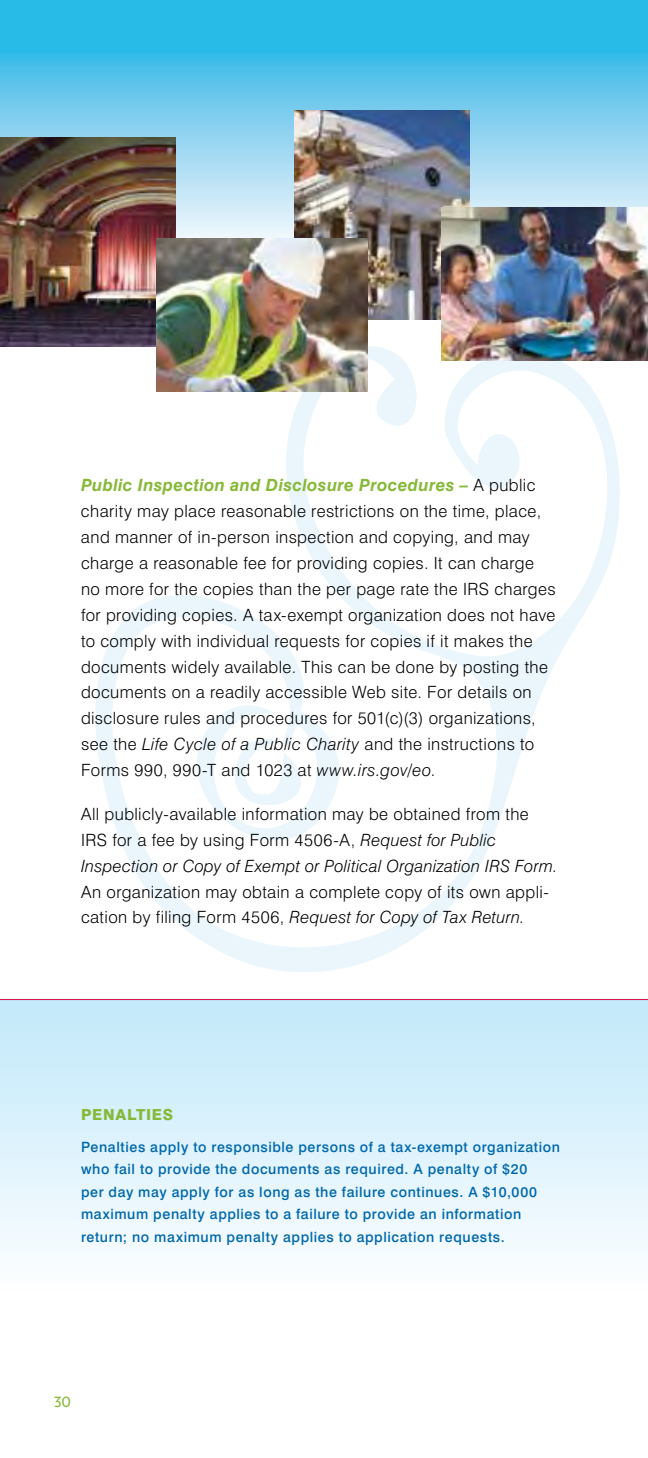
<style>
.page{position:relative;width:648px;height:1458px;background:#fff}
.page>*{position:absolute;margin:0;border:0;box-sizing:border-box;transform-origin:0 0}
.t1{font:18px "Verlag";color:#87b939}
.text{font:300 16.88px/25.9px "Swiss 721 BT";letter-spacing:.025em;color:#000}
.boxed_sidebar_head{font:800 15.3px "Swiss 721 BT";letter-spacing:.05em;color:#87b939}
.boxed_sidebar_text{font:500 14.17px/22.5px "Swiss 721 BT";letter-spacing:.045em;color:#0068ac}
.s1{font-weight:700;font-style:italic;color:#87b939}
.s2{font-style:italic}
</style>
<div class="page">
<svg style="left:95px;top:324px;width:536px;height:648px"></svg>
<div style="left:0;top:999px;width:648px;height:378px;background:linear-gradient(to bottom,#c3e9fa,#fff)"></div>
<hr style="left:0;top:999px;width:648px;height:1px;background:#d31245">
<img style="left:0;top:312px;width:157px;height:35px">
<img style="left:0;top:0;width:648px;height:312px">
<img style="left:294px;top:111px;width:176px;height:209px">
<img style="left:441px;top:208px;width:207px;height:152px">
<img style="left:157px;top:238px;width:210px;height:154px">
<p class="text" style="left:81px;top:472px;width:476px"><span class="s1">Public Inspection and Disclosure Procedures –</span> A public charity may place reasonable restrictions on the time, place, and manner of in-person inspection and copying, and may charge a reasonable fee for providing copies. It can charge no more for the copies than the per page rate the IRS charges for providing copies. A tax-exempt organization does not have to comply with individual requests for copies if it makes the documents widely available. This can be done by posting the documents on a readily accessible Web site. For details on disclosure rules and procedures for 501(c)(3) organizations, see the <span class="s2">Life Cycle of a Public Charity</span> and the instructions to Forms 990, 990-T and 1023 at <span class="s2">www.irs.gov/eo</span>.</p>
<p class="text" style="left:81px;top:801px;width:474px">All publicly-available information may be obtained from the IRS for a fee by using Form 4506-A, <span class="s2">Request for Public Inspection or Copy of Exempt or Political Organization IRS Form</span>.<br>An organization may obtain a complete copy of its own appli&shy;cation by filing Form 4506, <span class="s2">Request for Copy of Tax Return</span>.</p>
<p class="boxed_sidebar_head" style="left:81px;top:1106px;width:94px">PENALTIES</p>
<p class="boxed_sidebar_text" style="left:81px;top:1135px;width:481px">Penalties apply to responsible persons of a tax-exempt organization who fail to provide the documents as required. A penalty of $20<br>per day may apply for as long as the failure continues. A $10,000 maximum penalty applies to a failure to provide an information return; no maximum penalty applies to application requests.</p>
<p class="t1" style="left:54px;top:1387px;width:19px">30</p>
</div>
